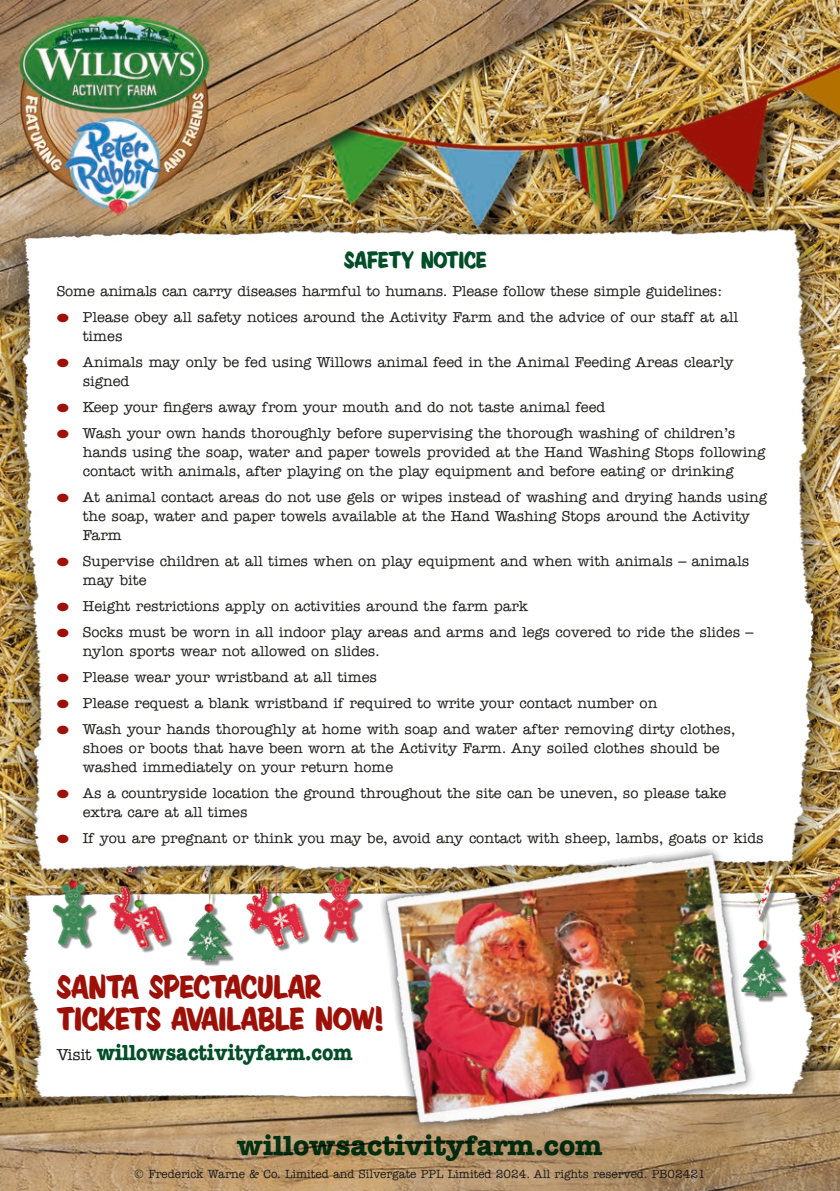
<style>
.page{position:relative;width:840px;height:1191px;background:#fff}
.page>*{position:absolute;margin:0;border:0;box-sizing:border-box;transform-origin:0 0}
.t1{font:36px/32px "Sign Painter House Showcard";letter-spacing:-.01em;color:#9c1007}
.t2{font:700 28px "American Typewriter Std";color:#004d27}
.t3{font:26px "Sign Painter House Showcard";color:#004d27}
.t4{font:700 22px "American Typewriter Std";color:#004d27;scale:.89 1}
.t5{font:500 14.4px/19px "American Typewriter Std";color:#1d1d1b}
.t6{font:500 12px "American Typewriter Std";color:#1d1d1b;scale:.96 1}
.s1{color:#9c1007}
.s2{font-weight:500;font-size:16px;color:#1d1d1b}
</style>
<div class="page">
<img style="left:0;top:0;width:839px;height:1191px">
<img style="left:0;top:210px;width:838px;height:892px">
<img style="left:0;top:790px;width:415px;height:211px">
<img style="left:547px;top:827px;width:292px;height:210px">
<img style="left:378px;top:844px;width:379px;height:292px">
<p class="t3" style="left:344px;top:244px;width:144px">SAFETY NOTICE</p>
<p class="t5" style="left:57px;top:281px;width:666px">Some animals can carry diseases harmful to humans. Please follow these simple guidelines:</p>
<p class="t5" style="left:83px;top:307px;width:656px;text-indent:-26px"><span class="s1">●</span> Please obey all safety notices around the Activity Farm and the advice of our staff at all times</p>
<p class="t5" style="left:83px;top:352px;width:652px;text-indent:-26px"><span class="s1">●</span> Animals may only be fed using Willows animal feed in the Animal Feeding Areas clearly signed</p>
<p class="t5" style="left:57px;top:397px;width:550px"><span class="s1">●</span> Keep your fingers away from your mouth and do not taste animal feed</p>
<p class="t5" style="left:83px;top:423px;width:683px;text-indent:-26px"><span class="s1">●</span> Wash your own hands thoroughly before supervising the thorough washing of children’s hands using the soap, water and paper towels provided at the Hand Washing Stops following contact with animals, after playing on the play equipment and before eating or drinking</p>
<p class="t5" style="left:83px;top:487px;width:685px;text-indent:-26px"><span class="s1">●</span> At animal contact areas do not use gels or wipes instead of washing and drying hands using the soap, water and paper towels available at the Hand Washing Stops around the Activity<br>Farm</p>
<p class="t5" style="left:83px;top:551px;width:667px;text-indent:-26px"><span class="s1">●</span> Supervise children at all times when on play equipment and when with animals – animals may bite</p>
<p class="t5" style="left:57px;top:596px;width:472px"><span class="s1">●</span> Height restrictions apply on activities around the farm park</p>
<p class="t5" style="left:83px;top:622px;width:671px;text-indent:-26px"><span class="s1">●</span> Socks must be worn in all indoor play areas and arms and legs covered to ride the slides – nylon sports wear not allowed on slides.</p>
<p class="t5" style="left:57px;top:667px;width:322px"><span class="s1">●</span> Please wear your wristband at all times</p>
<p class="t5" style="left:57px;top:693px;width:601px"><span class="s1">●</span> Please request a blank wristband if required to write your contact number on</p>
<p class="t5" style="left:83px;top:719px;width:654px;text-indent:-26px"><span class="s1">●</span> Wash your hands thoroughly at home with soap and water after removing dirty clothes, shoes or boots that have been worn at the Activity Farm. Any soiled clothes should be washed immediately on your return home</p>
<p class="t5" style="left:83px;top:783px;width:644px;text-indent:-26px"><span class="s1">●</span> As a countryside location the ground throughout the site can be uneven, so please take extra care at all times</p>
<p class="t5" style="left:57px;top:828px;width:708px"><span class="s1">●</span> If you are pregnant or think you may be, avoid any contact with sheep, lambs, goats or kids</p>
<p class="t1" style="left:57px;top:969px;width:328px">SANTA SPECTACULAR<br>TICKETS AVAILABLE NOW!</p>
<p class="t4" style="left:57px;top:1040px;width:334px"><span class="s2">Visit</span> willowsactivityfarm.com</p>
<h2 class="t2" style="left:237px;top:1129px;width:367px">willowsactivityfarm.com</h2>
<p class="t6" style="left:134px;top:1167px;width:596px">© Frederick Warne &amp; Co. Limited and Silvergate PPL Limited 2024. All rights reserved. PB02421</p>
</div>
